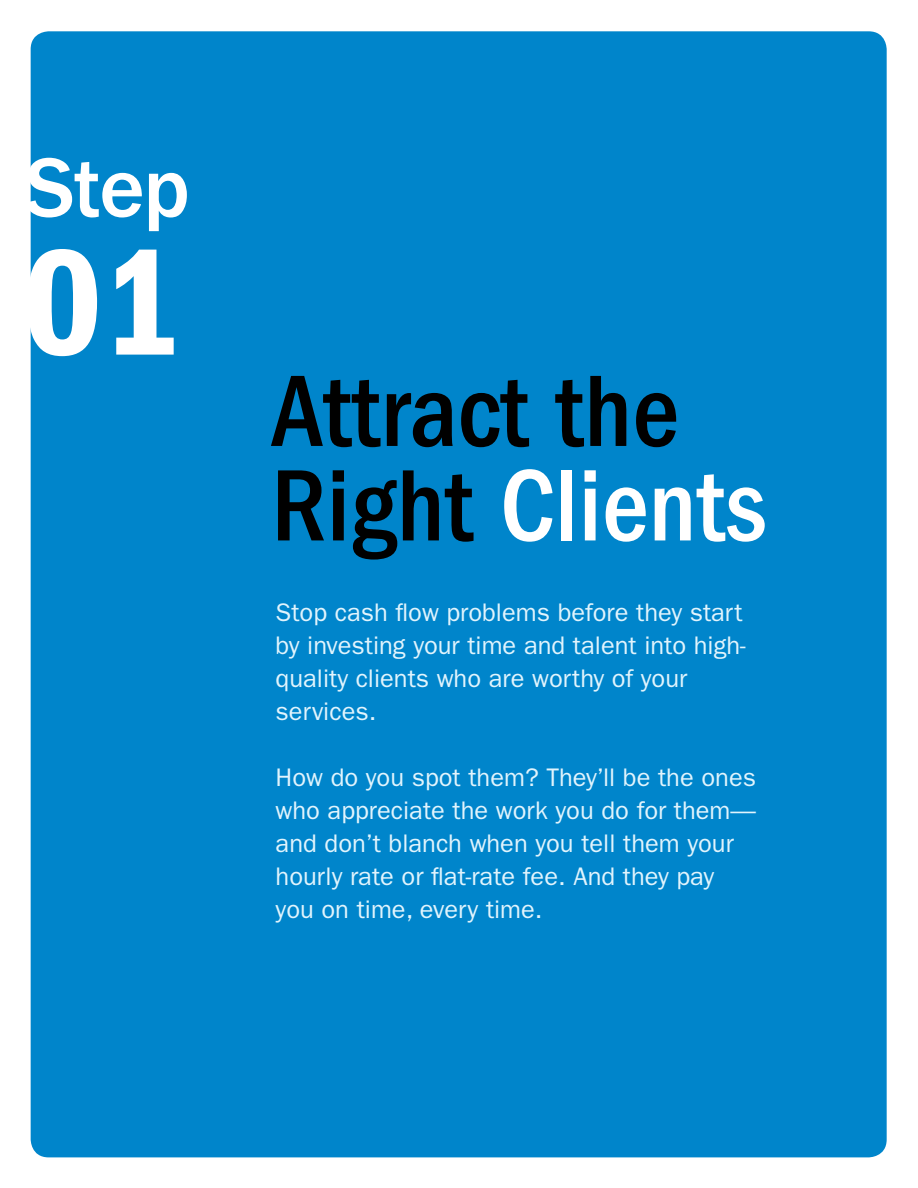
<style>
.page{position:relative;width:918px;height:1188px;background:#fff}
.page>*{position:absolute;margin:0;border:0;box-sizing:border-box;transform-origin:0 0}
.t1{font:600 condensed 156px "Franklin Gothic";color:#fff}
.t2{font:500 condensed 105px/94.5px "Franklin Gothic";color:#000}
.t3{font:500 87px "Franklin Gothic";color:#fff}
.t4{font:25.5px/33px "Franklin Gothic";color:#e1f4fd}
.s1{color:#fff}
</style>
<div class="page">
<div style="left:31px;top:31px;width:856px;height:1126px;background:#0085cb;border-radius:18px"></div>
<h3 class="t3" style="left:25px;top:139px;width:166px">Step</h3>
<h1 class="t1" style="left:22px;top:214px;width:161px">01</h1>
<h2 class="t2" style="left:271px;top:365px;width:497px">Attract the<br>Right <span class="s1">Clients</span></h2>
<p class="t4" style="left:276px;top:596px;width:472px">Stop cash flow problems before they start by investing your time and talent into high&shy;quality clients who are worthy of your services.</p>
<p class="t4" style="left:276px;top:761px;width:482px">How do you spot them? They’ll be the ones who appreciate the work you do for them— and don’t blanch when you tell them your hourly rate or flat-rate fee. And they pay you on time, every time.</p>
</div>
